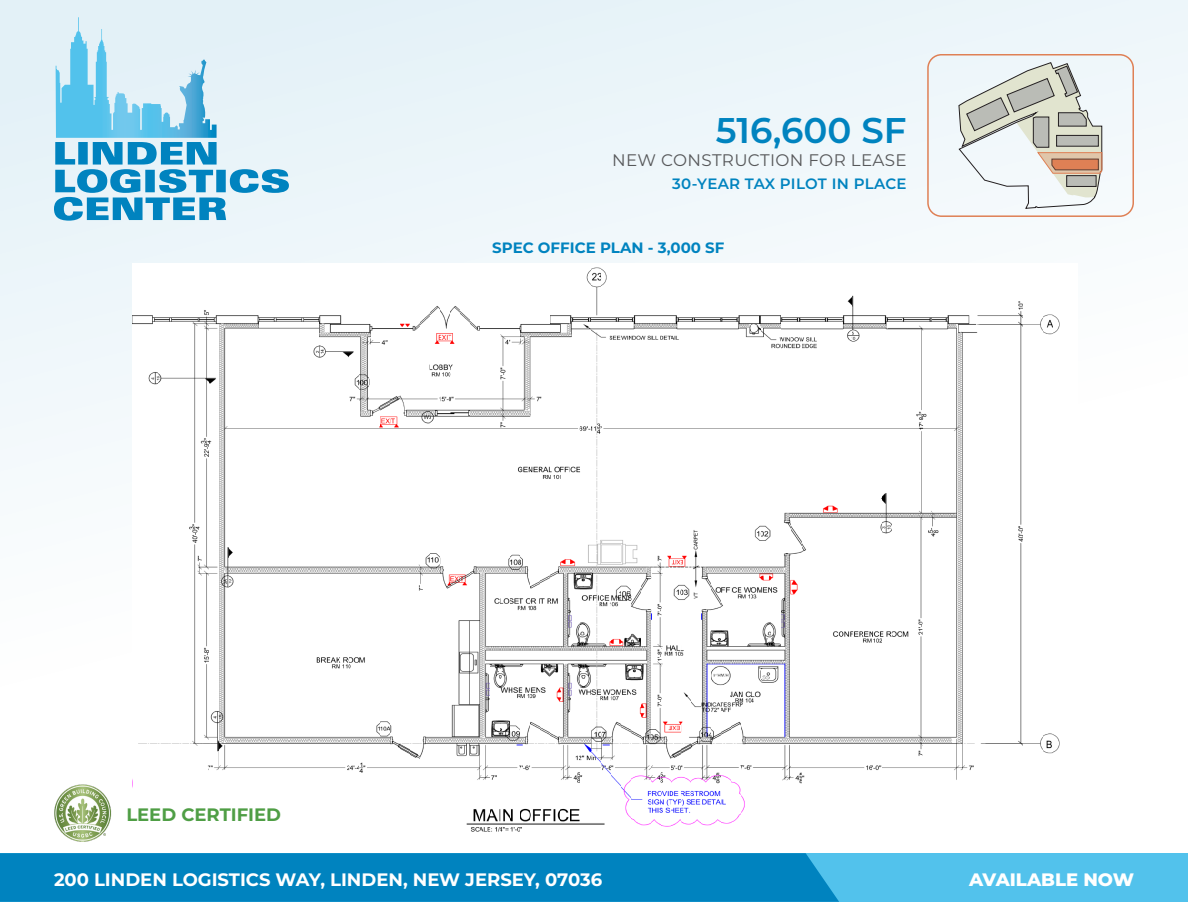
<style>
.page{position:relative;width:1188px;height:918px;background:#fff}
.page>*{position:absolute;margin:0;border:0;box-sizing:border-box;transform-origin:0 0}
.t1{font:600 35.7px "Montserrat";color:#0083bf}
.t2{font:700 18px "Montserrat";color:#fff}
.t3{font:700 18px "Montserrat";color:#4f9e45}
.t4{font:800 18px "Montserrat";color:#fff}
.t5{font:16.8px "Montserrat";letter-spacing:.02em;color:#57585a}
.t6{font:700 15px "Montserrat";color:#0083bf}
.t7{font:600 15px "Montserrat";letter-spacing:.01em;color:#0083bf}
</style>
<div class="page">
<div style="left:0;top:0;width:1188px;height:872px;background:linear-gradient(to bottom,#eaf4f9,#fff)"></div>
<div style="left:0;top:853px;width:1188px;height:49px;background:#52c2ec"></div>
<div style="left:0;top:853px;width:839px;height:49px;background:#0083bf"></div>
<div style="left:927px;top:54px;width:207px;height:163px;border:1px solid #df8055;border-radius:13px"></div>
<svg style="left:959px;top:62px;width:144px;height:147px"></svg>
<svg style="left:54px;top:17px;width:235px;height:204px;background:#a7d6eb"></svg>
<img style="left:133px;top:263px;width:944px;height:574px">
<img style="left:54px;top:783px;width:58px;height:60px">
<p class="t1" style="left:716px;top:105px;width:192px">516,600 SF</p>
<p class="t5" style="left:612px;top:148px;width:296px">NEW CONSTRUCTION FOR LEASE</p>
<p class="t7" style="left:672px;top:173px;width:236px">30-YEAR TAX PILOT IN PLACE</p>
<p class="t6" style="left:492px;top:237px;width:234px">SPEC OFFICE PLAN - 3,000 SF</p>
<p class="t3" style="left:126px;top:802px;width:156px">LEED CERTIFIED</p>
<p class="t2" style="left:54px;top:867px;width:550px">200 LINDEN LOGISTICS WAY, LINDEN, NEW JERSEY, 07036</p>
<p class="t4" style="left:969px;top:867px;width:166px">AVAILABLE NOW</p>
</div>
